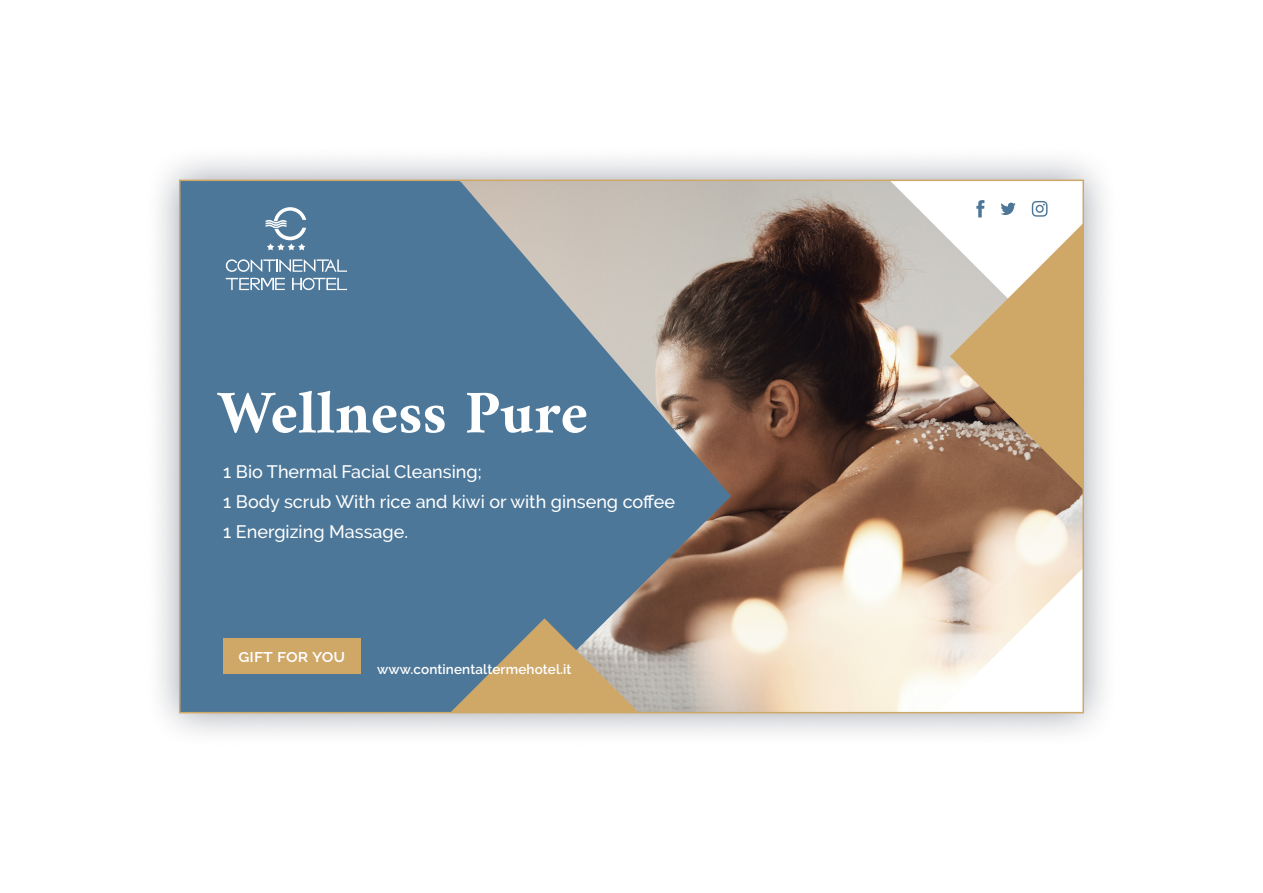
<style>
.page{position:relative;width:1263px;height:893px;background:#fff}
.page>*{position:absolute;margin:0;border:0;box-sizing:border-box;transform-origin:0 0}
.t1{font:700 61.5px "Amiri";color:#fff}
.t2{font:500 18px "Raleway";color:#fff}
.t3{font:600 18px "Raleway";color:#fff}
.t4{font:600 13.5px "Raleway";letter-spacing:.01em;color:#fff}
</style>
<div class="page">
<div style="left:143px;top:143px;width:977px;height:606px;background:#000f24;opacity:.41"></div>
<img style="left:731px;top:183px;width:350px;height:527px">
<svg style="left:182px;top:183px;width:549px;height:527px;background:#617f97"></svg>
<svg style="left:890px;top:183px;width:191px;height:307px"></svg>
<div style="left:223px;top:638px;width:137px;height:36px;background:#cfa868"></div>
<svg style="left:226px;top:259px;width:121px;height:13px;background:#7f9eb6"></svg>
<svg style="left:226px;top:278px;width:59px;height:12px"></svg>
<svg style="left:292px;top:278px;width:55px;height:12px"></svg>
<svg style="left:266px;top:207px;width:40px;height:43px"></svg>
<svg style="left:450px;top:618px;width:189px;height:92px;background:#9f9883"></svg>
<svg style="left:938px;top:568px;width:143px;height:142px"></svg>
<p class="t1" style="left:218px;top:375px;width:372px">Wellness Pure</p>
<p class="t2" style="left:223px;top:461px;width:260px">1 Bio Thermal Facial Cleansing;</p>
<p class="t2" style="left:223px;top:491px;width:453px">1 Body scrub With rice and kiwi or with ginseng coffee</p>
<p class="t2" style="left:223px;top:521px;width:186px">1 Energizing Massage.</p>
<p class="t3" style="left:238px;top:645px;width:108px">gift for you</p>
<p class="t4" style="left:377px;top:661px;width:196px">www.continentaltermehotel.it</p>
</div>
